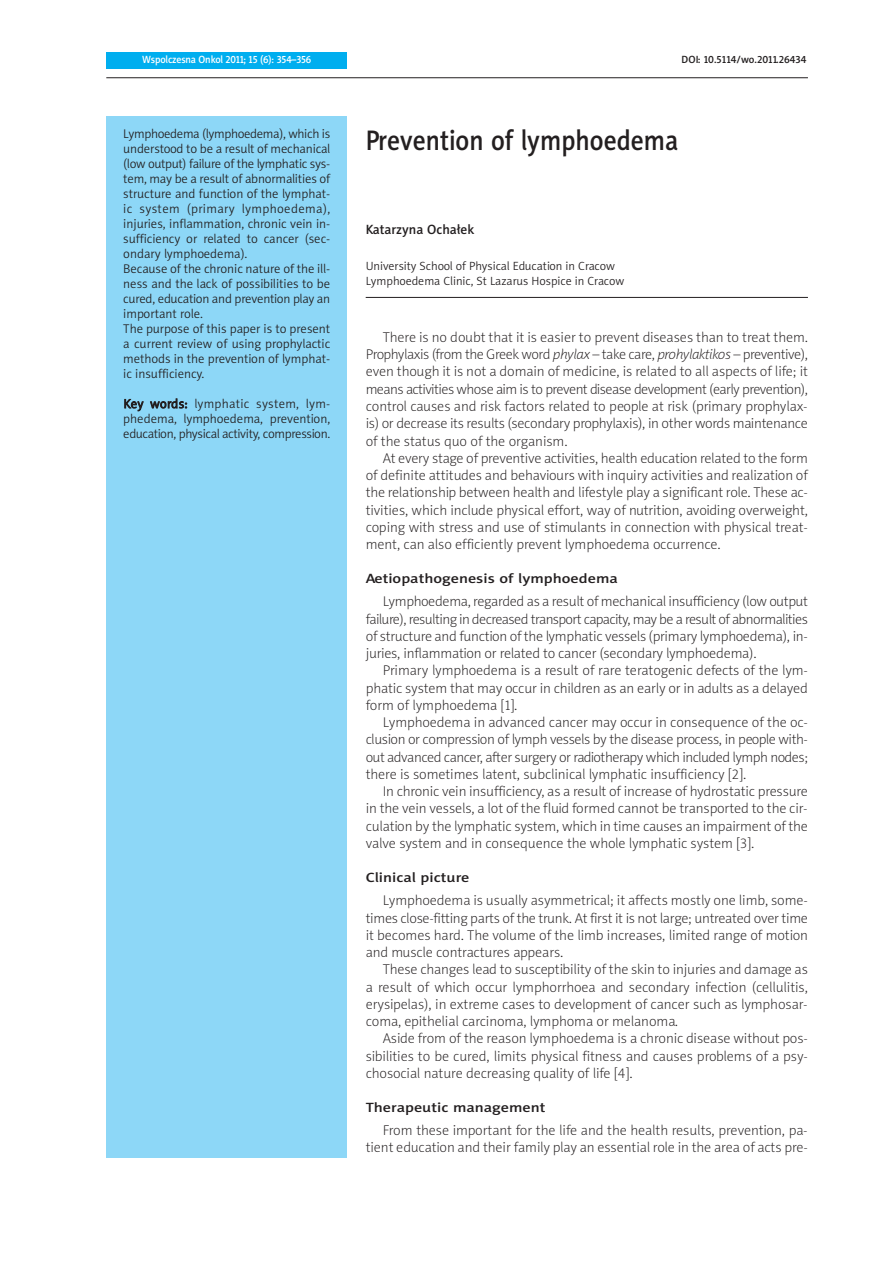
<style>
.page{position:relative;width:893px;height:1263px;background:#fff}
.page>*{position:absolute;margin:0;border:0;box-sizing:border-box;transform-origin:0 0}
.t1{font:28.5px "Naomi Sans EFNPS Medium";color:#231f20;scale:.9 1}
.t2{font:14.25px/17.2px "Naomi Sans EFNPS Thin";color:#231f20;text-align:justify}
.t3{font:13.5px "Naomi Sans EFNPS Medium";color:#231f20;scale:1.2 1}
.t4{font:13.5px "Naomi Sans EFNPS Medium";color:#231f20}
.t5{font:12.75px/15px "Naomi Sans EFNPS Light";letter-spacing:-.005em;color:#231f20}
.t6{font:12px/15px "Naomi Sans EFNPS Light";color:#231f20}
.t7{font:10.5px "Naomi Sans EFNPS Medium";letter-spacing:-.015em;color:#fff;scale:.95 1}
.t8{font:10.5px "Naomi Sans EFNPS Medium";color:#231f20}
.s1{font-style:italic}
</style>
<div class="page">
<div style="left:106px;top:116px;width:241px;height:1042px;background:#8dd7f7"></div>
<div style="left:106px;top:52px;width:241px;height:16px;background:#00aeef"></div>
<hr style="left:106px;top:77px;width:702px;height:1px;background:#231f20">
<hr style="left:366px;top:297px;width:442px;height:1px;background:#231f20">
<p class="t7" style="left:142px;top:55px;width:180px">Wspolczesna Onkol 2011; 15 (6): 354–356</p>
<p class="t5" style="left:123px;top:127px;width:208px">Lymphoedema (lymphoedema), which is understood to be a result of mechanical (low output) failure of the lymphatic sys&shy;tem, may be a result of abnormalities of structure and function of the lymphat&shy;ic system (primary lymphoedema), injuries, inflammation, chronic vein in&shy;sufficiency or related to cancer (sec&shy;ondary lymphoedema).<br>Because of the chronic nature of the ill&shy;ness and the lack of possibilities to be cured, education and prevention play an important role.<br>The purpose of this paper is to present a current review of using prophylactic methods in the prevention of lymphat&shy;ic insufficiency.</p>
<p class="t5" style="left:123px;top:397px;width:208px;text-align:justify">Key words: lymphatic system, lym&shy;phedema, lymphoedema, prevention, education, physical activity, compression.</p>
<p class="t8" style="left:682px;top:55px;width:126px">DOI: 10.5114/wo.2011.26434</p>
<h1 class="t1" style="left:366px;top:129px;width:349px">Prevention of lymphoedema</h1>
<p class="t4" style="left:366px;top:224px;width:110px">Katarzyna Ochałek</p>
<p class="t6" style="left:366px;top:260px;width:260px">University School of Physical Education in Cracow<br>Lymphoedema Clinic, St Lazarus Hospice in Cracow</p>
<p class="t2" style="left:366px;top:330px;width:444px;text-indent:17px">There is no doubt that it is easier to prevent diseases than to treat them.<br>Prophylaxis (from the Greek word <span class="s1">phylax</span> – take care, <span class="s1">prohylaktikos</span> – preventive), even though it is not a domain of medicine, is related to all aspects of life; it means activities whose aim is to prevent disease development (early prevention), control causes and risk factors related to people at risk (primary prophylax&shy;is) or decrease its results (secondary prophylaxis), in other words maintenance of the status quo of the organism.</p>
<p class="t2" style="left:366px;top:450px;width:444px;text-indent:17px">At every stage of preventive activities, health education related to the form of definite attitudes and behaviours with inquiry activities and realization of the relationship between health and lifestyle play a significant role. These ac&shy;tivities, which include physical effort, way of nutrition, avoiding overweight, coping with stress and use of stimulants in connection with physical treat&shy;ment, can also efficiently prevent lymphoedema occurrence.</p>
<p class="t3" style="left:366px;top:573px;width:212px">Aetiopathogenesis of lymphoedema</p>
<p class="t2" style="left:366px;top:594px;width:444px;text-indent:17px">Lymphoedema, regarded as a result of mechanical insufficiency (low output failure), resulting in decreased transport capacity, may be a result of abnormalities of structure and function ofthe lymphatic vessels (primary lymphoedema), in&shy;juries, inflammation or related to cancer (secondary lymphoedema).</p>
<p class="t2" style="left:366px;top:663px;width:444px;text-indent:17px">Primary lymphoedema is a result of rare teratogenic defects of the lym&shy;phatic system that may occur in children as an early or in adults as a delayed form of lymphoedema [1].</p>
<p class="t2" style="left:366px;top:715px;width:444px;text-indent:17px">Lymphoedema in advanced cancer may occur in consequence of the oc&shy;clusion or compression of lymph vessels by the disease process, in people with&shy;out advanced cancer, after surgery or radiotherapy which included lymph nodes; there is sometimes latent, subclinical lymphatic insufficiency [2].</p>
<p class="t2" style="left:366px;top:784px;width:444px;text-indent:17px">In chronic vein insufficiency, as a result of increase of hydrostatic pressure in the vein vessels, a lot of the fluid formed cannot be transported to the cir&shy;culation by the lymphatic system, which in time causes an impairment of the valve system and in consequence the whole lymphatic system [3].</p>
<p class="t3" style="left:366px;top:872px;width:88px">Clinical picture</p>
<p class="t2" style="left:366px;top:893px;width:444px;text-indent:17px">Lymphoedema is usually asymmetrical; it affects mostly one limb, some&shy;times close-fitting parts of the trunk. At first it is not large; untreated over time it becomes hard. The volume of the limb increases, limited range of motion and muscle contractures appears.</p>
<p class="t2" style="left:366px;top:962px;width:444px;text-indent:17px">These changes lead to susceptibility of the skin to injuries and damage as a result of which occur lymphorrhoea and secondary infection (cellulitis, erysipelas), in extreme cases to development of cancer such as lymphosar&shy;coma, epithelial carcinoma, lymphoma or melanoma.</p>
<p class="t2" style="left:366px;top:1031px;width:444px;text-indent:17px">Aside from of the reason lymphoedema is a chronic disease without pos&shy;sibilities to be cured, limits physical fitness and causes problems of a psy&shy;chosocial nature decreasing quality of life [4].</p>
<p class="t3" style="left:366px;top:1102px;width:151px">Therapeutic management</p>
<p class="t2" style="left:366px;top:1123px;width:444px;text-align:right">From these important for the life and the health results, prevention, pa&shy;tient education and their family play an essential role in the area of acts pre-</p>
</div>
